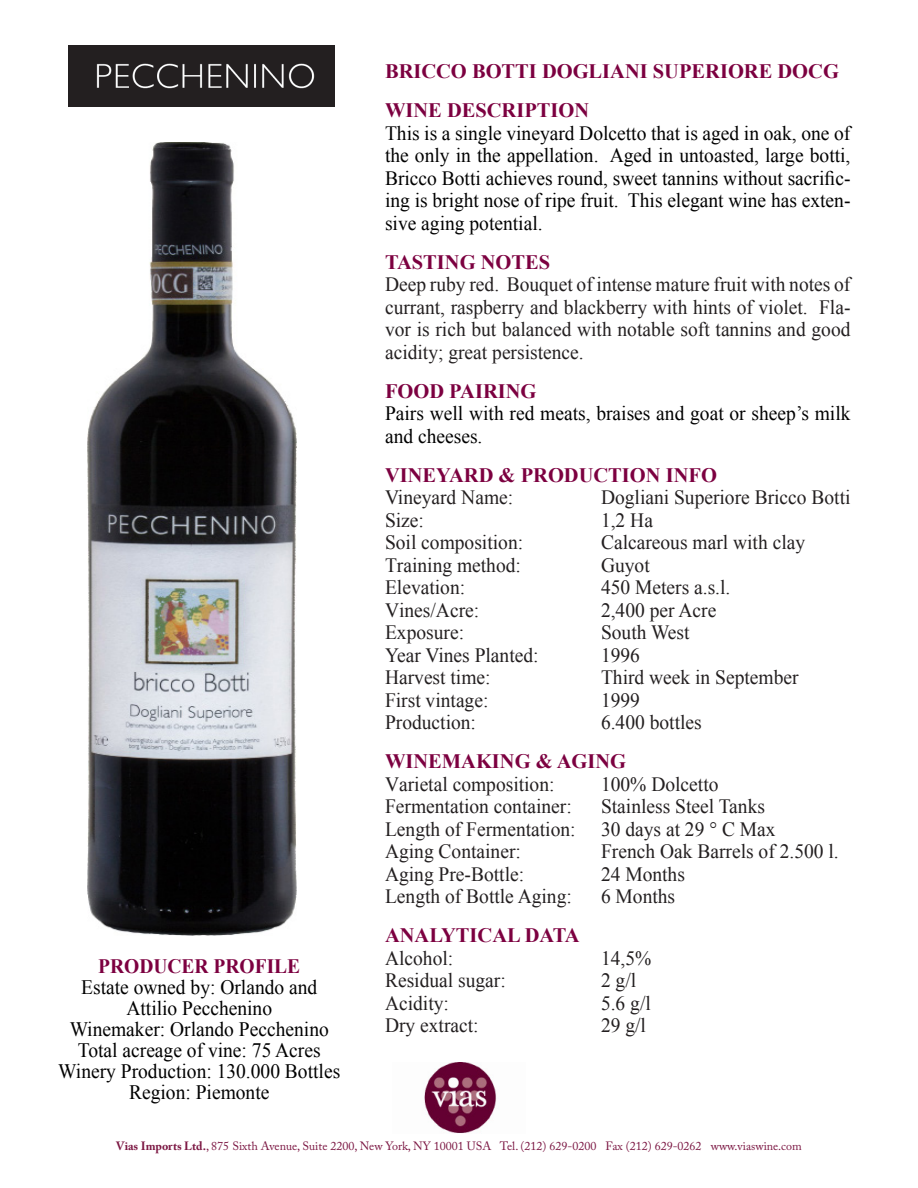
<style>
.page{position:relative;width:918px;height:1188px;background:#fff}
.page>*{position:absolute;margin:0;border:0;box-sizing:border-box;transform-origin:0 0}
.t1{font:20.4px "Times New Roman";color:#000;scale:.95 1}
.t2{font:700 20.4px "Times New Roman";color:#7c0040}
.t3{font:700 20.4px "Times New Roman";color:#7c0040;scale:.95 1}
.t4{font:20.25px/22.5px "Times New Roman";color:#231f20;text-align:justify;scale:.96 1}
.t5{font:20.25px/22.5px "Times New Roman";color:#000;text-align:justify;scale:.96 1}
.t6{font:12px "Adobe Caslon Pro";color:#7b1642}
.s1{font-weight:700}
</style>
<div class="page">
<img style="left:68px;top:45px;width:267px;height:61px">
<img style="left:87px;top:143px;width:210px;height:792px">
<img style="left:424px;top:1062px;width:73px;height:71px">
<p class="t3" style="left:98px;top:952px;width:214px">PRODUCER PROFILE</p>
<p class="t1" style="left:81px;top:973px;width:250px">Estate owned by: Orlando and</p>
<p class="t1" style="left:126px;top:994px;width:155px">Attilio Pecchenino</p>
<p class="t1" style="left:70px;top:1015px;width:274px">Winemaker: Orlando Pecchenino</p>
<p class="t1" style="left:78px;top:1036px;width:257px">Total acreage of vine: 75 Acres</p>
<p class="t1" style="left:58px;top:1057px;width:298px">Winery Production: 130.000 Bottles</p>
<p class="t1" style="left:129px;top:1078px;width:149px">Region: Piemonte</p>
<p class="t2" style="left:385px;top:57px;width:455px">BRICCO BOTTI DOGLIANI SUPERIORE DOCG</p>
<p class="t2" style="left:385px;top:96px;width:206px">WINE DESCRIPTION</p>
<p class="t5" style="left:385px;top:121px;width:486px">This is a single vineyard Dolcetto that is aged in oak, one of the only in the appellation. Aged in untoasted, large botti, Bricco Botti achieves round, sweet tannins without sacrific&shy;ing is bright nose of ripe fruit. This elegant wine has exten&shy;sive aging potential.</p>
<p class="t2" style="left:385px;top:248px;width:167px">TASTING NOTES</p>
<p class="t4" style="left:385px;top:273px;width:486px">Deep ruby red. Bouquet of intense mature fruit with notes of currant, raspberry and blackberry with hints of violet. Fla&shy;vor is rich but balanced with notable soft tannins and good acidity; great persistence.</p>
<p class="t2" style="left:385px;top:377px;width:153px">FOOD PAIRING</p>
<p class="t5" style="left:385px;top:402px;width:486px">Pairs well with red meats, braises and goat or sheep’s milk and cheeses.</p>
<p class="t2" style="left:385px;top:461px;width:333px">VINEYARD &amp; PRODUCTION INFO</p>
<p class="t4" style="left:385px;top:486px;width:135px">Vineyard Name:</p>
<p class="t4" style="left:601px;top:486px;width:261px">Dogliani Superiore Bricco Botti</p>
<p class="t4" style="left:385px;top:508px;width:42px">Size:</p>
<p class="t4" style="left:601px;top:508px;width:56px">1,2 Ha</p>
<p class="t4" style="left:385px;top:531px;width:145px">Soil composition:</p>
<p class="t4" style="left:601px;top:531px;width:214px">Calcareous marl with clay</p>
<p class="t4" style="left:385px;top:553px;width:143px">Training method:</p>
<p class="t4" style="left:601px;top:553px;width:52px">Guyot</p>
<p class="t4" style="left:385px;top:576px;width:85px">Elevation:</p>
<p class="t4" style="left:601px;top:576px;width:136px">450 Meters a.s.l.</p>
<p class="t4" style="left:385px;top:598px;width:100px">Vines/Acre:</p>
<p class="t4" style="left:601px;top:598px;width:122px">2,400 per Acre</p>
<p class="t4" style="left:385px;top:621px;width:84px">Exposure:</p>
<p class="t4" style="left:601px;top:621px;width:94px">South West</p>
<p class="t4" style="left:385px;top:643px;width:161px">Year Vines Planted:</p>
<p class="t4" style="left:601px;top:643px;width:42px">1996</p>
<p class="t4" style="left:385px;top:666px;width:112px">Harvest time:</p>
<p class="t4" style="left:601px;top:666px;width:207px">Third week in September</p>
<p class="t4" style="left:385px;top:688px;width:109px">First vintage:</p>
<p class="t4" style="left:601px;top:688px;width:42px">1999</p>
<p class="t4" style="left:385px;top:711px;width:96px">Production:</p>
<p class="t4" style="left:601px;top:711px;width:106px">6.400 bottles</p>
<p class="t2" style="left:385px;top:747px;width:243px">WINEMAKING &amp; AGING</p>
<p class="t4" style="left:385px;top:772px;width:178px">Varietal composition:</p>
<p class="t4" style="left:601px;top:772px;width:124px">100% Dolcetto</p>
<p class="t4" style="left:385px;top:795px;width:196px">Fermentation container:</p>
<p class="t4" style="left:601px;top:795px;width:172px">Stainless Steel Tanks</p>
<p class="t4" style="left:385px;top:817px;width:408px">Length of Fermentation: 30 days at 29 ° C Max</p>
<p class="t4" style="left:385px;top:840px;width:143px">Aging Container:</p>
<p class="t4" style="left:601px;top:840px;width:249px">French Oak Barrels of 2.500 l.</p>
<p class="t4" style="left:385px;top:862px;width:147px">Aging Pre-Bottle:</p>
<p class="t4" style="left:601px;top:862px;width:89px">24 Months</p>
<p class="t4" style="left:385px;top:885px;width:196px">Length of Bottle Aging:</p>
<p class="t4" style="left:601px;top:885px;width:79px">6 Months</p>
<p class="t2" style="left:385px;top:921px;width:196px">ANALYTICAL DATA</p>
<p class="t4" style="left:385px;top:946px;width:73px">Alcohol:</p>
<p class="t4" style="left:601px;top:946px;width:54px">14,5%</p>
<p class="t4" style="left:385px;top:969px;width:127px">Residual sugar:</p>
<p class="t4" style="left:601px;top:969px;width:38px">2 g/l</p>
<p class="t4" style="left:385px;top:991px;width:68px">Acidity:</p>
<p class="t4" style="left:601px;top:991px;width:53px">5.6 g/l</p>
<p class="t4" style="left:385px;top:1014px;width:99px">Dry extract:</p>
<p class="t4" style="left:601px;top:1014px;width:48px">29 g/l</p>
<p class="t6" style="left:116px;top:1139px;width:687px"><span class="s1">Vias Imports Ltd.</span>, 875 Sixth Avenue, Suite 2200, New York, NY 10001 USA Tel. (212) 629-0200 Fax (212) 629-0262 www.viaswine.com</p>
</div>
